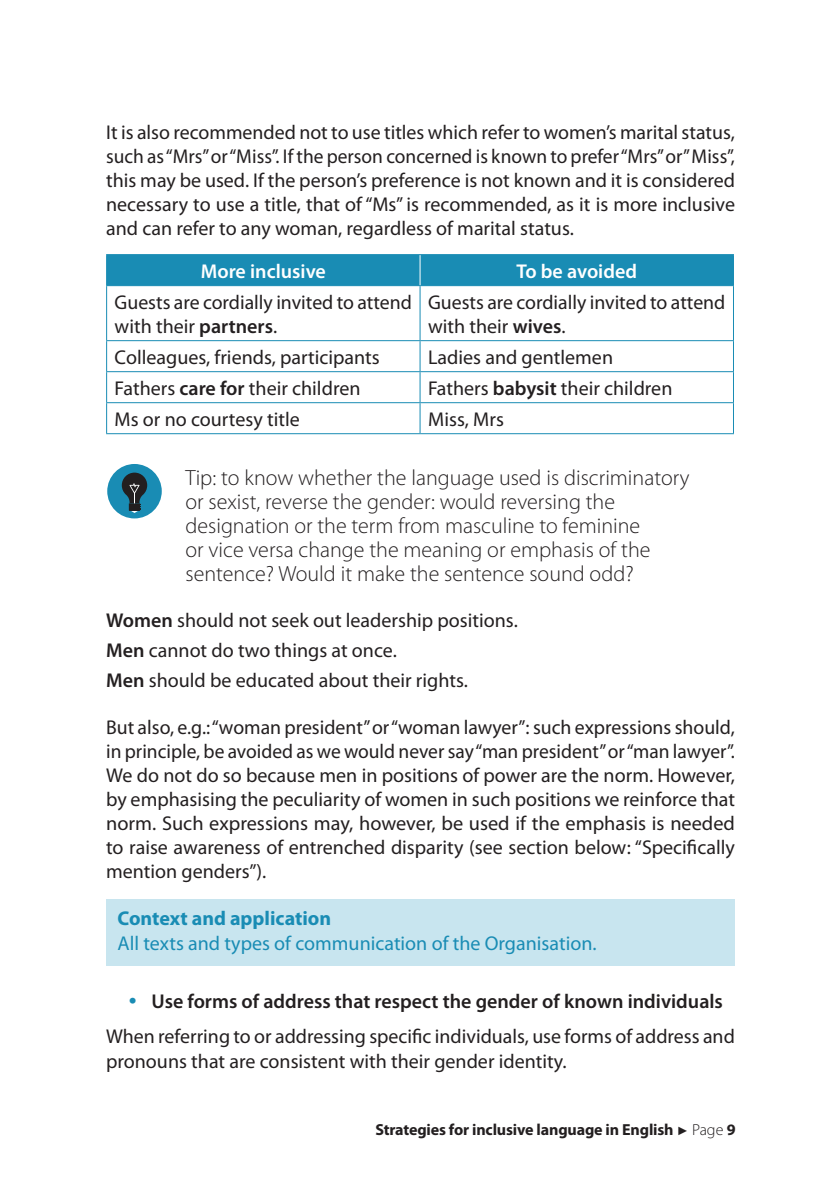
<style>
.page{position:relative;width:840px;height:1191px;background:#fff}
.page>*{position:absolute;margin:0;border:0;box-sizing:border-box;transform-origin:0 0}
.t1{font:300 22px/24px "Myriad Pro";color:#231f20}
.t2{font:20px/24px "Myriad Pro";color:#231f20}
.t3{font:20px "Myriad Pro";color:#198cb4}
.t4{font:600 20px "Myriad Pro";color:#fff}
.t5{font:700 20px "Myriad Pro";color:#198cb4}
.t6{font:700 16px "Myriad Pro";letter-spacing:-.01em;color:#231f20}
.s1{font-weight:600}
.s2{font-size:28px;color:#198cb4}
.s3{font-family:"Arial";font-weight:400;font-size:12px}
.s4{font-weight:300}
</style>
<div class="page">
<div style="left:106px;top:899px;width:628px;height:42px;background:#c8e5ef"></div>
<div style="left:106px;top:923px;width:628px;height:43px;background:#c8e5ef"></div>
<div style="left:107px;top:255px;width:625px;height:30px;background:#198cb4"></div>
<hr style="left:106px;top:254px;width:314px;height:1px;background:#198cb4">
<hr style="left:106px;top:255px;width:1px;height:30px;background:#198cb4">
<hr style="left:420px;top:254px;width:313px;height:1px;background:#198cb4">
<hr style="left:732px;top:255px;width:1px;height:30px;background:#198cb4">
<hr style="left:106px;top:285px;width:314px;height:1px;background:#198cb4">
<hr style="left:106px;top:286px;width:1px;height:54px;background:#198cb4">
<hr style="left:420px;top:285px;width:313px;height:1px;background:#198cb4">
<hr style="left:419px;top:286px;width:1px;height:54px;background:#198cb4">
<hr style="left:732px;top:286px;width:1px;height:54px;background:#198cb4">
<hr style="left:106px;top:340px;width:314px;height:1px;background:#198cb4">
<hr style="left:106px;top:341px;width:1px;height:30px;background:#198cb4">
<hr style="left:420px;top:340px;width:313px;height:1px;background:#198cb4">
<hr style="left:419px;top:341px;width:1px;height:30px;background:#198cb4">
<hr style="left:732px;top:341px;width:1px;height:30px;background:#198cb4">
<hr style="left:106px;top:371px;width:314px;height:1px;background:#198cb4">
<hr style="left:106px;top:372px;width:1px;height:30px;background:#198cb4">
<hr style="left:420px;top:371px;width:313px;height:1px;background:#198cb4">
<hr style="left:419px;top:372px;width:1px;height:30px;background:#198cb4">
<hr style="left:732px;top:372px;width:1px;height:30px;background:#198cb4">
<hr style="left:106px;top:402px;width:314px;height:1px;background:#198cb4">
<hr style="left:106px;top:403px;width:1px;height:30px;background:#198cb4">
<hr style="left:420px;top:402px;width:313px;height:1px;background:#198cb4">
<hr style="left:419px;top:403px;width:1px;height:30px;background:#198cb4">
<hr style="left:732px;top:403px;width:1px;height:30px;background:#198cb4">
<hr style="left:106px;top:433px;width:314px;height:1px;background:#198cb4">
<hr style="left:420px;top:433px;width:313px;height:1px;background:#198cb4">
<hr style="left:419px;top:255px;width:1px;height:30px;background:#fff">
<svg style="left:104px;top:460px;width:61px;height:62px"></svg>
<svg style="left:122px;top:472px;width:38px;height:45px;background:#336f85"></svg>
<div style="left:100px;top:457px;width:68px;height:68px;border:7px solid #fff;border-radius:50%"></div>
<p class="t2" style="left:106px;top:119px;width:630px;text-align:justify">It is also recommended not to use titles which refer to women’s marital status, such as “Mrs” or “Miss”. If the person concerned is known to prefer “Mrs” or” Miss”, this may be used. If the person’s preference is not known and it is considered necessary to use a title, that of “Ms” is recommended, as it is more inclusive and can refer to any woman, regardless of marital status.</p>
<p class="t4" style="left:201px;top:258px;width:127px">More inclusive</p>
<p class="t4" style="left:516px;top:258px;width:122px">To be avoided</p>
<p class="t2" style="left:115px;top:290px;width:299px">Guests are cordially invited to attend with their <span class="s1">partners</span>.</p>
<p class="t2" style="left:428px;top:290px;width:299px">Guests are cordially invited to attend with their <span class="s1">wives</span>.</p>
<p class="t2" style="left:115px;top:345px;width:266px">Colleagues, friends, participants</p>
<p class="t2" style="left:428px;top:345px;width:186px">Ladies and gentlemen</p>
<p class="t2" style="left:115px;top:376px;width:247px">Fathers <span class="s1">care for</span> their children</p>
<p class="t2" style="left:428px;top:376px;width:246px">Fathers <span class="s1">babysit</span> their children</p>
<p class="t2" style="left:115px;top:407px;width:186px">Ms or no courtesy title</p>
<p class="t2" style="left:428px;top:407px;width:77px">Miss, Mrs</p>
<p class="t1" style="left:185px;top:465px;width:505px">Tip: to know whether the language used is discriminatory or sexist, reverse the gender: would reversing the designation or the term from masculine to feminine<br>or vice versa change the meaning or emphasis of the sentence? Would it make the sentence sound odd?</p>
<p class="t2" style="left:106px;top:605px;width:413px;line-height:30px"><span class="s1">Women</span> should not seek out leadership positions.<br><span class="s1">Men</span> cannot do two things at once.<br><span class="s1">Men</span> should be educated about their rights.</p>
<p class="t2" style="left:106px;top:715px;width:630px;text-align:justify">But also, e.g.: “woman president” or “woman lawyer”: such expressions should, in principle, be avoided as we would never say “man president” or “man lawyer”.<br>We do not do so because men in positions of power are the norm. However, by emphasising the peculiarity of women in such positions we reinforce that norm. Such expressions may, however, be used if the emphasis is needed to raise awareness of entrenched disparity (see section below: “Specifically mention genders”).</p>
<p class="t5" style="left:117px;top:905px;width:215px">Context and application</p>
<p class="t3" style="left:117px;top:930px;width:480px">All texts and types of communication of the Organisation.</p>
<p class="t2" style="left:106px;top:983px;width:630px;line-height:35.6px;text-align:center"><span class="s2">•</span> <span class="s1">Use forms of address that respect the gender of known individuals<br></span>When referring to or addressing specific individuals, use forms of address and</p>
<p class="t2" style="left:106px;top:1048px;width:462px">pronouns that are consistent with their gender identity.</p>
<p class="t6" style="left:375px;top:1119px;width:361px">Strategies for inclusive language in English <span class="s3">►</span> <span class="s4">Page</span> 9</p>
</div>
